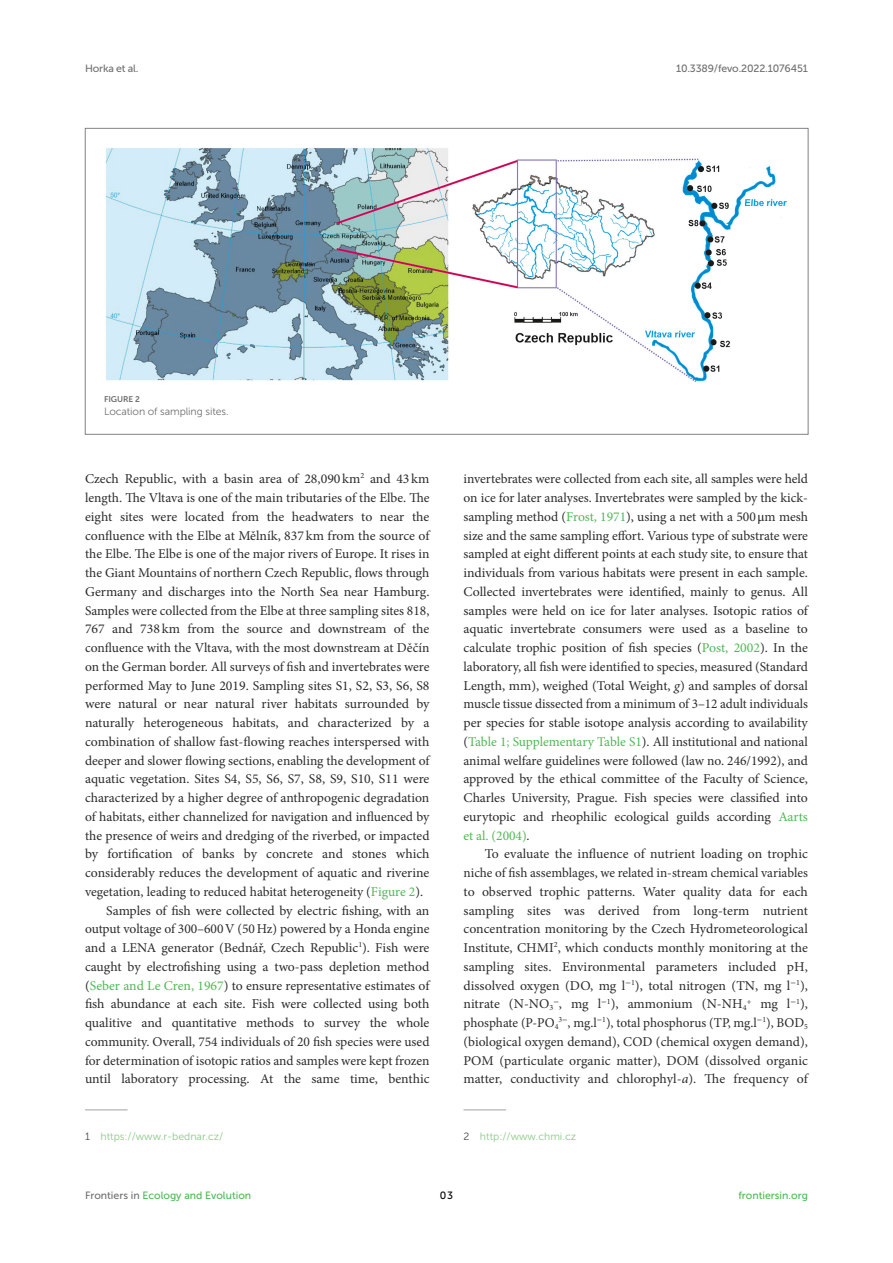
<style>
.page{position:relative;width:893px;height:1263px;background:#fff}
.page>*{position:absolute;margin:0;border:0;box-sizing:border-box;transform-origin:0 0}
.TEXT{font:13.5px/18.8px "Minion Pro";letter-spacing:-.005em;color:#2b2b2a;text-align:justify}
.TEXT_FLUSH{font:13.5px/18.8px "Minion Pro";color:#2b2b2a;text-align:justify}
.t1{font:10.5px "Museo Sans 500";color:#4eb855}
.FOOTNOTE{font:10.5px "Museo Sans 300";color:#88c985}
.t2{font:10.5px "Museo Sans 500";letter-spacing:-.015em;color:#706f70}
.FIG_LEG{font:10.5px "Museo Sans 300";letter-spacing:-.01em;color:#706f70}
.t3{font:10.5px "Museo Sans 500";color:#000}
.FIG_HD{font:8.25px "Museo Sans 700";letter-spacing:-.01em;color:#706f70}
.s1{color:#4eb855}
.s2{color:#4c4948}
.s3{font-family:"STIX General"}
.s4{font-style:italic}
.s5{color:#64bd64}
.s6{color:#706f70}
</style>
<div class="page">
<hr style="left:85px;top:1109px;width:43px;height:1px;background:#a2a3a3">
<hr style="left:463px;top:1109px;width:43px;height:1px;background:#a2a3a3">
<img style="left:105px;top:148px;width:682px;height:234px">
<p class="t2" style="left:85px;top:63px;width:55px">Horka et al.</p>
<p class="t2" style="left:676px;top:63px;width:133px">10.3389/fevo.2022.1076451</p>
<p class="FIG_HD" style="left:104px;top:394px;width:37px">FIGURE 2</p>
<p class="FIG_LEG" style="left:104px;top:406px;width:126px">Location of sampling sites.</p>
<p class="TEXT_FLUSH" style="left:85px;top:470px;width:346px">Czech Republic, with a basin area of 28,090 km<sup>2</sup> and 43 km length. The Vltava is one of the main tributaries of the Elbe. The eight sites were located from the headwaters to near the confluence with the Elbe at Mělník, 837 km from the source of the Elbe. The Elbe is one of the major rivers of Europe. It rises in the Giant Mountains of northern Czech Republic, flows through Germany and discharges into the North Sea near Hamburg.<br>Samples were collected from the Elbe at three sampling sites 818, 767 and 738 km from the source and downstream of the confluence with the Vltava, with the most downstream at Děčín on the German border. All surveys of fish and invertebrates were performed May to June 2019. Sampling sites S1, S2, S3, S6, S8 were natural or near natural river habitats surrounded by naturally heterogeneous habitats, and characterized by a combination of shallow fast-flowing reaches interspersed with deeper and slower flowing sections, enabling the development of aquatic vegetation. Sites S4, S5, S6, S7, S8, S9, S10, S11 were characterized by a higher degree of anthropogenic degradation of habitats, either channelized for navigation and influenced by the presence of weirs and dredging of the riverbed, or impacted by fortification of banks by concrete and stones which considerably reduces the development of aquatic and riverine vegetation, leading to reduced habitat heterogeneity (<span class="s1">Figure 2</span>).</p>
<p class="TEXT" style="left:85px;top:901px;width:346px;text-indent:21px">Samples of fish were collected by electric fishing, with an output voltage of 300–600V (50Hz) powered by a Honda engine and a LENA generator (Bednář, Czech Republic<sup>1</sup>). Fish were caught by electrofishing using a two-pass depletion method (<span class="s1">Seber and Le Cren, 1967</span>) to ensure representative estimates of fish abundance at each site. Fish were collected using both qualitive and quantitative methods to survey the whole community. Overall, 754 individuals of 20 fish species were used for determination of isotopic ratios and samples were kept frozen until laboratory processing. At the same time, benthic</p>
<p class="FOOTNOTE" style="left:85px;top:1130px;width:140px"><span class="s2">1</span> https://www.r-bednar.cz/</p>
<p class="TEXT" style="left:463px;top:470px;width:346px">invertebrates were collected from each site, all samples were held on ice for later analyses. Invertebrates were sampled by the kick&shy;sampling method (<span class="s1">Frost, 1971</span>), using a net with a 500<span class="s3">μ</span>m mesh size and the same sampling effort. Various type of substrate were sampled at eight different points at each study site, to ensure that individuals from various habitats were present in each sample.<br>Collected invertebrates were identified, mainly to genus. All samples were held on ice for later analyses. Isotopic ratios of aquatic invertebrate consumers were used as a baseline to calculate trophic position of fish species (<span class="s1">Post, 2002</span>). In the laboratory, all fish were identified to species, measured (Standard Length, mm), weighed (Total Weight, <span class="s4">g</span>) and samples of dorsal muscle tissue dissected from a minimum of 3–12 adult individuals per species for stable isotope analysis according to availability (<span class="s1">Table 1</span><span class="s5">;</span> <span class="s1">Supplementary Table S1</span>). All institutional and national animal welfare guidelines were followed (law no. 246/1992), and approved by the ethical committee of the Faculty of Science, Charles University, Prague. Fish species were classified into eurytopic and rheophilic ecological guilds according <span class="s1">Aarts et al. (2004)</span>.</p>
<p class="TEXT" style="left:463px;top:845px;width:346px;text-indent:21px">To evaluate the influence of nutrient loading on trophic niche of fish assemblages, we related in-stream chemical variables to observed trophic patterns. Water quality data for each sampling sites was derived from long-term nutrient concentration monitoring by the Czech Hydrometeorological Institute, CHMI<sup>2</sup>, which conducts monthly monitoring at the sampling sites. Environmental parameters included pH, dissolved oxygen (DO, mg l<sup>−</sup><sup>1</sup>), total nitrogen (TN, mg l<sup>−</sup><sup>1</sup>), nitrate (N-NO<sub>3</sub><sup>−</sup>, mg l<sup>−</sup><sup>1</sup>), ammonium (N-NH<sub>4</sub><sup>+</sup> mg l<sup>−</sup><sup>1</sup>), phosphate (P-PO<sub>4</sub><sup>3</sup><sup>−</sup>, mg.l<sup>−</sup><sup>1</sup>), total phosphorus (TP, mg.l<sup>−</sup><sup>1</sup>), BOD<sub>5 </sub>(biological oxygen demand), COD (chemical oxygen demand), POM (particulate organic matter), DOM (dissolved organic matter, conductivity and chlorophyl-<span class="s4">a</span>). The frequency of</p>
<p class="FOOTNOTE" style="left:463px;top:1130px;width:114px"><span class="s2">2</span> http://www.chmi.cz</p>
<p class="t1" style="left:85px;top:1190px;width:168px"><span class="s6">Frontiers in</span> Ecology and Evolution</p>
<p class="t3" style="left:440px;top:1190px;width:15px">03</p>
<p class="t1" style="left:738px;top:1190px;width:71px">frontiersin.org</p>
</div>
